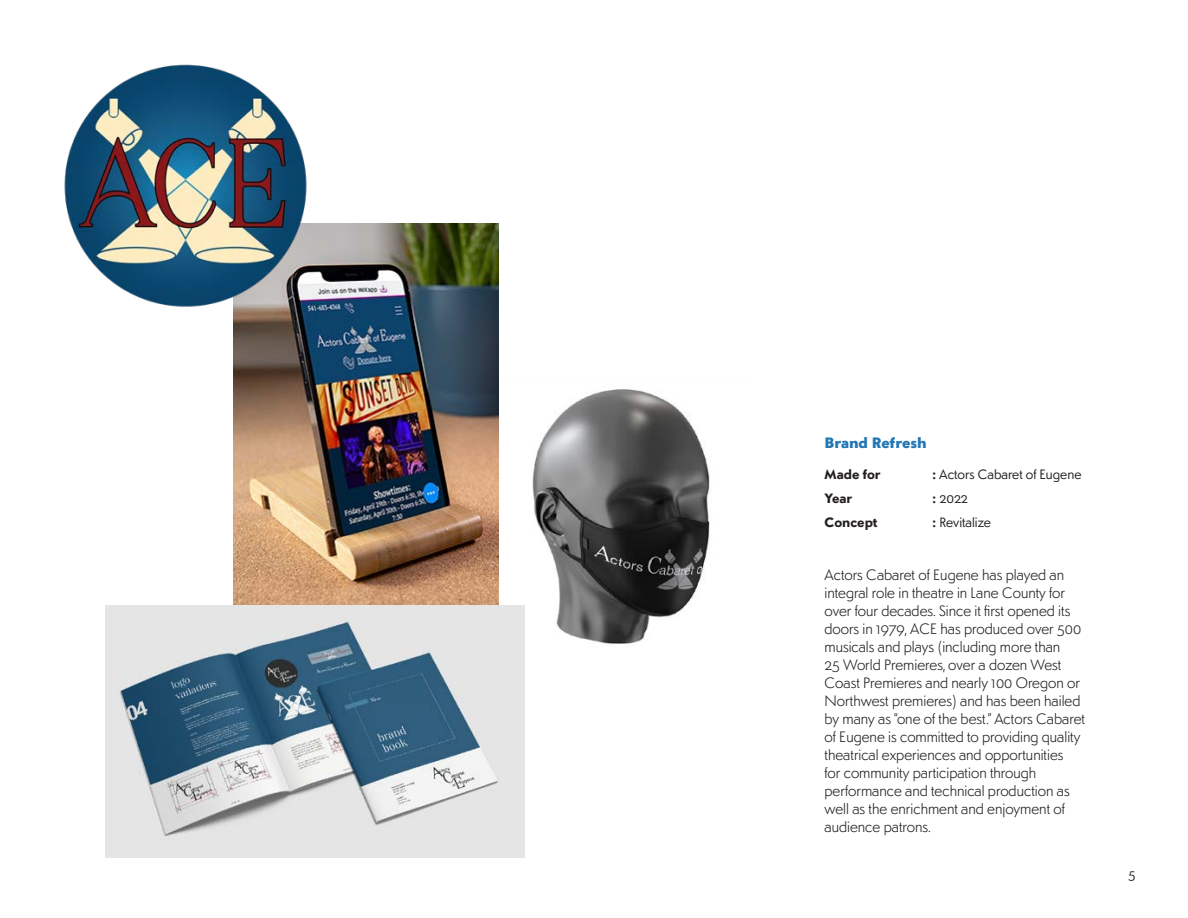
<style>
.page{position:relative;width:1188px;height:918px;background:#fff}
.page>*{position:absolute;margin:0;border:0;box-sizing:border-box;transform-origin:0 0}
.Body_Text_Drop_Caps{font:300 15px/18px "Sonar Sans";color:#231f20}
.Name_Project{font:900 15px "Sonar Sans";color:#2377b5}
.Box_Project{font:13.5px "Sonar Sans";color:#231f20}
.Box_Project-2{font:700 13.5px "Sonar Sans";color:#231f20}
.s1{font-weight:700}
</style>
<div class="page">
<img style="left:499px;top:389px;width:211px;height:268px">
<img style="left:233px;top:224px;width:266px;height:382px">
<img style="left:64px;top:64px;width:253px;height:253px">
<img style="left:106px;top:606px;width:418px;height:252px">
<p class="Name_Project" style="left:825px;top:432px;width:104px">Brand Refresh</p>
<p class="Box_Project-2" style="left:825px;top:465px;width:58px">Made for</p>
<p class="Box_Project" style="left:933px;top:465px;width:150px"><span class="s1">:</span> Actors Cabaret of Eugene</p>
<p class="Box_Project-2" style="left:825px;top:489px;width:29px">Year</p>
<p class="Box_Project" style="left:933px;top:489px;width:37px"><span class="s1">:</span> 2022</p>
<p class="Box_Project-2" style="left:825px;top:513px;width:55px">Concept</p>
<p class="Box_Project" style="left:933px;top:513px;width:60px"><span class="s1">:</span> Revitalize</p>
<p class="Body_Text_Drop_Caps" style="left:825px;top:565px;width:262px">Actors Cabaret of Eugene has played an integral role in theatre in Lane County for over four decades. Since it first opened its doors in 1979, ACE has produced over 500 musicals and plays (including more than<br>25 World Premieres, over a dozen West Coast Premieres and nearly 100 Oregon or Northwest premieres) and has been hailed by many as “one of the best.” Actors Cabaret of Eugene is committed to providing quality theatrical experiences and opportunities<br>for community participation through performance and technical production as well as the enrichment and enjoyment of audience patrons.</p>
<p class="Box_Project" style="left:1128px;top:865px;width:9px">5</p>
</div>
